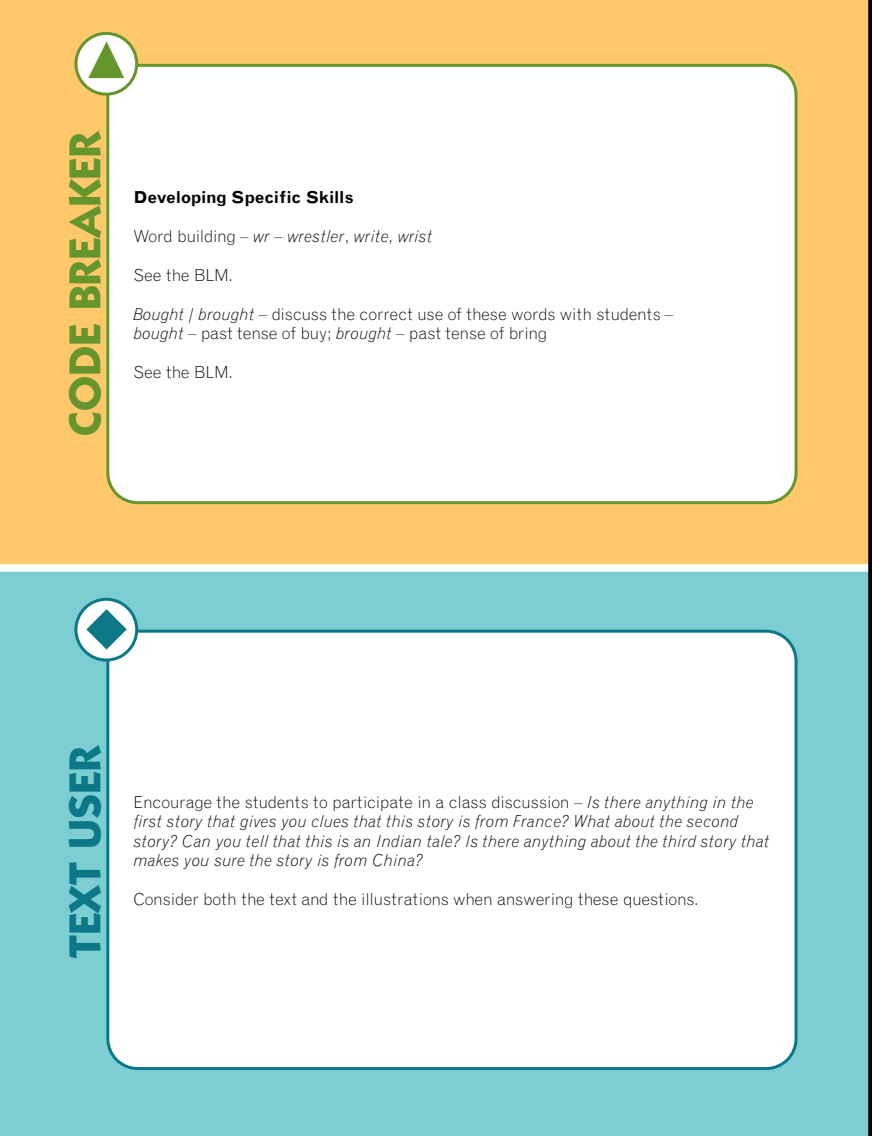
<style>
.page{position:relative;width:872px;height:1136px;background:#fff}
.page>*{position:absolute;margin:0;border:0;box-sizing:border-box;transform-origin:0 0}
.t1{font:700 45px "Itc Kabel";color:#65952d}
.t2{font:700 45px "Itc Kabel";color:#0c7887}
.t3{font:italic 300 16.5px/19.5px "Grotesque";color:#000}
.t4{font:300 16.5px/19.5px "Grotesque";letter-spacing:-.005em;color:#000}
.t5{font:700 16.5px "Grotesque";letter-spacing:-.015em;color:#000}
.s1{font-style:normal}
.s2{font-style:italic}
</style>
<div class="page">
<div style="left:0;top:0;width:872px;height:568px;background:#ffc96b"></div>
<div style="left:0;top:570px;width:872px;height:565px;background:#7cced3"></div>
<div style="left:0;top:564px;width:872px;height:7px;background:#fff"></div>
<svg style="left:868px;top:0;width:4px;height:1135px;background:#0b0c09"></svg>
<div style="left:106px;top:62px;width:692px;height:443px;background:#fff"></div>
<svg style="left:76px;top:33px;width:61px;height:61px"></svg>
<div style="left:74px;top:32px;width:64px;height:64px;border:3px solid #65952d;border-radius:50%"></div>
<svg style="left:88px;top:41px;width:36px;height:37px"></svg>
<div style="left:105px;top:628px;width:693px;height:442px;background:#fff"></div>
<svg style="left:76px;top:599px;width:61px;height:61px"></svg>
<div style="left:74px;top:597px;width:64px;height:64px;border:3px solid #0c7887;border-radius:50%"></div>
<svg style="left:86px;top:609px;width:41px;height:40px;background:#86bbc3"></svg>
<h1 class="t1" style="left:58px;top:436px;width:307px;rotate:-90deg">Code breaker</h1>
<p class="t5" style="left:133px;top:187px;width:222px">Developing Specific Skills</p>
<p class="t3" style="left:133px;top:226px;width:300px"><span class="s1">Word building –</span> wr <span class="s1">–</span> wrestler<span class="s1">,</span> write<span class="s1">,</span> wrist</p>
<p class="t4" style="left:133px;top:265px;width:101px">See the BLM.</p>
<p class="t4" style="left:133px;top:304px;width:541px"><span class="s2">Bought</span> / <span class="s2">brought</span> – discuss the correct use of these words with students – <span class="s2">bought</span> – past tense of buy; <span class="s2">brought</span> – past tense of bring</p>
<p class="t4" style="left:133px;top:363px;width:101px">See the BLM.</p>
<h1 class="t2" style="left:58px;top:957px;width:214px;rotate:-90deg">text user</h1>
<p class="t3" style="left:133px;top:791px;width:637px"><span class="s1">Encourage the students to participate in a class discussion –</span> Is there anything in the first story that gives you clues that this story is from France? What about the second story? Can you tell that this is an Indian tale? Is there anything about the third story that makes you sure the story is from China?</p>
<p class="t4" style="left:133px;top:889px;width:567px">Consider both the text and the illustrations when answering these questions.</p>
</div>
